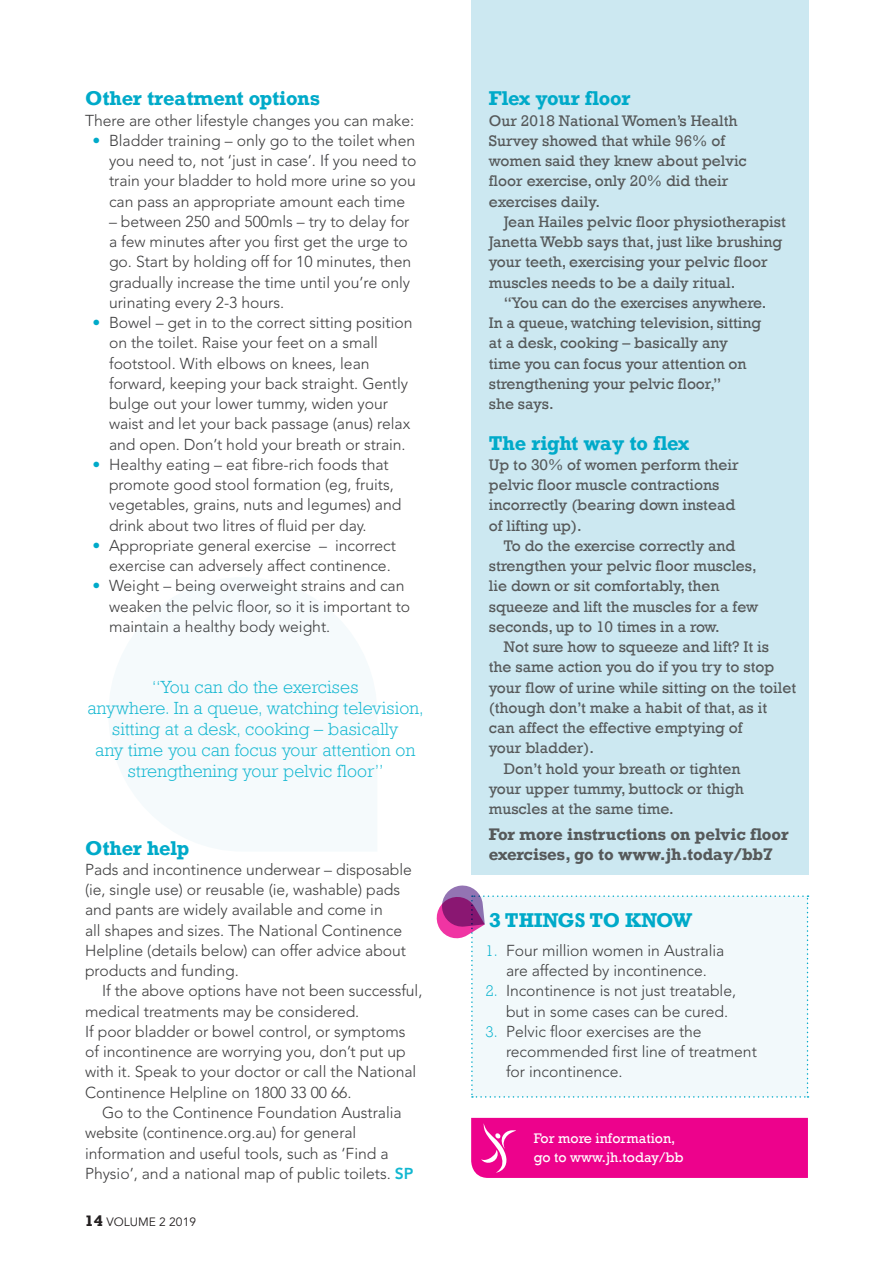
<style>
.page{position:relative;width:893px;height:1263px;background:#fff}
.page>*{position:absolute;margin:0;border:0;box-sizing:border-box;transform-origin:0 0}
.t1{font:700 18.75px "Rockwell";letter-spacing:-.015em;color:#00aac9}
.t2{font:300 18px/21px "Rockwell";letter-spacing:.01em;color:#12b7d1;text-align:center}
.t3{font:300 15.75px/20.2px "Avenir LT Std";letter-spacing:-.005em;color:#3e3e3f}
.t4{font:15.75px/20.2px "Rockwell";color:#56595a}
.t5{font:700 15.75px "Rockwell";color:#56595a}
.t6{font:14.25px/18.8px "Rockwell";color:#fff}
.t7{font:12px "Avenir LT Std";color:#231f20}
.s1{color:#00aac9}
.s2{font-weight:800;color:#12b7d1}
.s3{font-family:"Rockwell";color:#00b0cc}
.s4{font-family:"Rockwell";font-weight:700;font-size:14.25px}
</style>
<div class="page">
<div style="left:471px;top:0;width:337px;height:875px;background:#cce8f1"></div>
<div style="left:471px;top:1118px;width:337px;height:60px;background:#ed028c"></div>
<svg style="left:436px;top:885px;width:372px;height:213px"></svg>
<p class="t1" style="left:489px;top:86px;width:143px">Flex your floor</p>
<p class="t4" style="left:489px;top:110px;width:259px">Our 2018 National Women’s Health<br>Survey showed that while 96% of women said they knew about pelvic floor exercise, only 20% did their exercises daily.</p>
<p class="t4" style="left:489px;top:212px;width:298px;text-indent:15px">Jean Hailes pelvic floor physiotherapist Janetta Webb says that, just like brushing your teeth, exercising your pelvic floor muscles needs to be a daily ritual.</p>
<p class="t4" style="left:489px;top:293px;width:279px;text-indent:15px">“You can do the exercises anywhere.<br>In a queue, watching television, sitting at a desk, cooking – basically any<br>time you can focus your attention on strengthening your pelvic floor,”<br>she says.</p>
<p class="t1" style="left:489px;top:431px;width:202px">The right way to flex</p>
<p class="t4" style="left:489px;top:455px;width:251px">Up to 30% of women perform their pelvic floor muscle contractions incorrectly (bearing down instead of lifting up).</p>
<p class="t4" style="left:489px;top:536px;width:271px;text-indent:15px">To do the exercise correctly and strengthen your pelvic floor muscles, lie down or sit comfortably, then squeeze and lift the muscles for a few seconds, up to 10 times in a row.</p>
<p class="t4" style="left:504px;top:637px;width:267px">Not sure how to squeeze and lift? It is</p>
<p class="t4" style="left:489px;top:657px;width:287px">the same action you do if you try to stop</p>
<p class="t4" style="left:489px;top:677px;width:309px">your flow of urine while sitting on the toilet</p>
<p class="t4" style="left:489px;top:698px;width:280px">(though don’t make a habit of that, as it</p>
<p class="t4" style="left:489px;top:718px;width:255px">can affect the effective emptying of</p>
<p class="t4" style="left:489px;top:738px;width:107px">your bladder).</p>
<p class="t4" style="left:504px;top:758px;width:238px">Don’t hold your breath or tighten</p>
<p class="t4" style="left:489px;top:779px;width:257px">your upper tummy, buttock or thigh</p>
<p class="t4" style="left:489px;top:799px;width:186px">muscles at the same time.</p>
<p class="t5" style="left:489px;top:824px;width:301px">For more instructions on pelvic floor</p>
<p class="t1" style="left:85px;top:86px;width:236px">Other treatment options</p>
<p class="t3" style="left:85px;top:110px;width:331px">There are other lifestyle changes you can make:</p>
<p class="t3" style="left:109px;top:130px;width:309px;text-align:justify;text-indent:-17px"><span class="s1">•</span> Bladder training – only go to the toilet when you need to, not ‘just in case’. If you need to train your bladder to hold more urine so you can pass an appropriate amount each time</p>
<p class="t3" style="left:109px;top:211px;width:304px">– between 250 and 500mls – try to delay for a few minutes after you first get the urge to go. Start by holding off for 10 minutes, then gradually increase the time until you’re only urinating every 2-3 hours.</p>
<p class="t3" style="left:109px;top:313px;width:305px;text-indent:-17px"><span class="s1">•</span> Bowel – get in to the correct sitting position on the toilet. Raise your feet on a small footstool. With elbows on knees, lean forward, keeping your back straight. Gently bulge out your lower tummy, widen your waist and let your back passage (anus) relax and open. Don’t hold your breath or strain.</p>
<p class="t3" style="left:109px;top:454px;width:294px;text-indent:-17px"><span class="s1">•</span> Healthy eating – eat fibre-rich foods that promote good stool formation (eg, fruits, vegetables, grains, nuts and legumes) and drink about two litres of fluid per day.</p>
<p class="t3" style="left:109px;top:535px;width:288px;text-indent:-17px"><span class="s1">•</span> Appropriate general exercise – incorrect exercise can adversely affect continence.</p>
<p class="t3" style="left:109px;top:576px;width:303px;text-indent:-17px"><span class="s1">•</span> Weight – being overweight strains and can weaken the pelvic floor, so it is important to maintain a healthy body weight.</p>
<p class="t2" style="left:88px;top:676px;width:338px">“You can do the exercises<br>anywhere. In a queue, watching television, sitting at a desk, cooking – basically<br>any time you can focus your attention on strengthening your pelvic floor”</p>
<p class="t1" style="left:85px;top:836px;width:106px">Other help</p>
<p class="t5" style="left:489px;top:844px;width:286px">exercises, go to www.jh.today/bb7</p>
<p class="t3" style="left:85px;top:859px;width:328px">Pads and incontinence underwear – disposable (ie, single use) or reusable (ie, washable) pads and pants are widely available and come in<br>all shapes and sizes. The National Continence Helpline (details below) can offer advice about products and funding.</p>
<p class="t3" style="left:85px;top:981px;width:339px;text-indent:17px">If the above options have not been successful, medical treatments may be considered.<br>If poor bladder or bowel control, or symptoms of incontinence are worrying you, don’t put up with it. Speak to your doctor or call the National Continence Helpline on 1800 33 00 66.</p>
<p class="t3" style="left:85px;top:1102px;width:330px;text-indent:17px">Go to the Continence Foundation Australia website (continence.org.au) for general information and useful tools, such as ‘Find a Physio’, and a national map of public toilets. <span class="s2">SP</span></p>
<p class="t1" style="left:489px;top:908px;width:205px">3 THINGS TO KNOW</p>
<p class="t3" style="left:485px;top:940px;width:240px;text-align:center"><span class="s3">1.</span> Four million women in Australia are affected by incontinence.</p>
<p class="t3" style="left:506px;top:981px;width:232px;text-indent:-21px"><span class="s3">2.</span> Incontinence is not just treatable, but in some cases can be cured.</p>
<p class="t3" style="left:506px;top:1021px;width:252px;text-indent:-21px"><span class="s3">3.</span> Pelvic floor exercises are the recommended first line of treatment for incontinence.</p>
<p class="t6" style="left:534px;top:1129px;width:151px">For more information, go to www.jh.today/bb</p>
<p class="t7" style="left:85px;top:1215px;width:113px"><span class="s4">14</span> VOLUME 2 2019</p>
</div>
